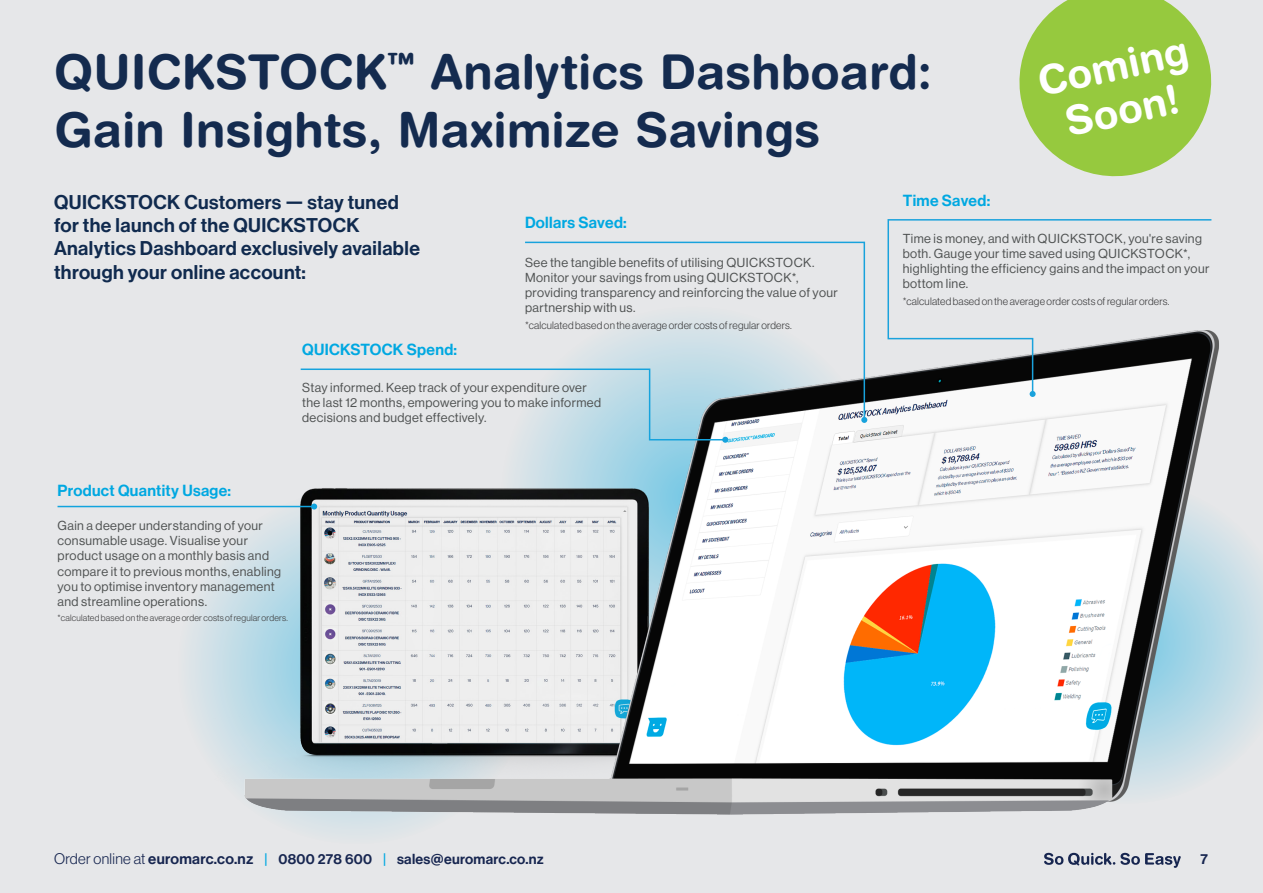
<style>
.page{position:relative;width:1263px;height:893px;background:#e6e7e9}
.page>*{position:absolute;margin:0;border:0;box-sizing:border-box;transform-origin:0 0}
.FREE{font:700 48px/57.6px "Helvetica Rounded LT Std";letter-spacing:.005em;color:#142b4f}
.FREE-2{font:700 40.35px/45.3px "Helvetica Rounded LT Std";color:#fff;text-align:center}
.Body__Bullets{font:19.5px/23.4px "Neue Haas Display Mediu";letter-spacing:.02em;color:#102a4e}
.t1{font:15.75px "Neue Haas Display Mediu";letter-spacing:.02em;color:#00a8e1}
.t2{font:14.25px "Neue Haas Display Mediu";letter-spacing:.02em;color:#172650}
.Body__Bullets-2{font:12.75px/15px "Neue Haas Display";letter-spacing:.03em;color:#4f5252}
.Body__Bullets-3{font:300 10.5px "Neue Haas Display";letter-spacing:.02em;color:#3e3e3f}
.Body__Bullets-4{font:300 9px "Neue Haas Display";letter-spacing:.02em;color:#3e3e3f}
.s1{font-family:"Neue Haas Display";font-weight:300;font-size:15px}
.s2{font-size:15px}
.s3{color:#00a8e1}
</style>
<div class="page">
<svg style="left:1019px;top:0;width:193px;height:177px"></svg>
<img style="left:191px;top:332px;width:1072px;height:536px">
<hr style="left:58px;top:506px;width:256px;height:1px;background:#12a4de">
<svg style="left:311px;top:503px;width:6px;height:6px"></svg>
<svg style="left:299px;top:368px;width:429px;height:75px"></svg>
<svg style="left:524px;top:241px;width:342px;height:180px"></svg>
<svg style="left:861px;top:417px;width:6px;height:6px"></svg>
<svg style="left:887px;top:219px;width:326px;height:176px"></svg>
<svg style="left:1029px;top:391px;width:6px;height:6px"></svg>
<p class="FREE" style="left:54px;top:42px;width:880px">QUICKSTOCK<sup>™</sup> Analytics Dashboard:<br>Gain Insights, Maximize Savings</p>
<p class="FREE-2" style="left:1033px;top:59px;width:154px;rotate:-12deg">Coming<br>Soon!</p>
<p class="Body__Bullets" style="left:54px;top:190px;width:367px">QUICKSTOCK Customers — stay tuned for the launch of the QUICKSTOCK Analytics Dashboard exclusively available through your online account:</p>
<p class="t1" style="left:525px;top:214px;width:103px">Dollars Saved:</p>
<p class="Body__Bullets-2" style="left:525px;top:256px;width:314px">See the tangible benefits of utilising QUICKSTOCK.<br>Monitor your savings from using QUICKSTOCK*, providing transparency and reinforcing the value of your partnership with us.</p>
<p class="Body__Bullets-3" style="left:525px;top:319px;width:268px">*calculated based on the average order costs of regular orders.</p>
<p class="t1" style="left:302px;top:340px;width:156px">QUICKSTOCK Spend:</p>
<p class="Body__Bullets-2" style="left:302px;top:380px;width:300px">Stay informed. Keep track of your expenditure over the last 12 months, empowering you to make informed decisions and budget effectively.</p>
<p class="t1" style="left:58px;top:481px;width:175px">Product Quantity Usage:</p>
<p class="Body__Bullets-2" style="left:58px;top:518px;width:225px">Gain a deeper understanding of your consumable usage. Visualise your product usage on a monthly basis and compare it to previous months, enabling you to optimise inventory management and streamline operations.</p>
<p class="Body__Bullets-4" style="left:58px;top:613px;width:232px">*calculated based on the average order costs of regular orders.</p>
<p class="t1" style="left:903px;top:191px;width:89px">Time Saved:</p>
<p class="Body__Bullets-2" style="left:903px;top:231px;width:308px">Time is money, and with QUICKSTOCK, you're saving both. Gauge your time saved using QUICKSTOCK*, highlighting the efficiency gains and the impact on your bottom line.</p>
<p class="Body__Bullets-3" style="left:903px;top:295px;width:268px">*calculated based on the average order costs of regular orders.</p>
<p class="t2" style="left:54px;top:851px;width:491px"><span class="s1">Order online at</span> <span class="s2">euromarc.co.nz</span> <span class="s3">|</span> 0800 278 600 <span class="s3">|</span> sales@euromarc.co.nz</p>
<p class="t2" style="left:1200px;top:851px;width:9px">7</p>
</div>
